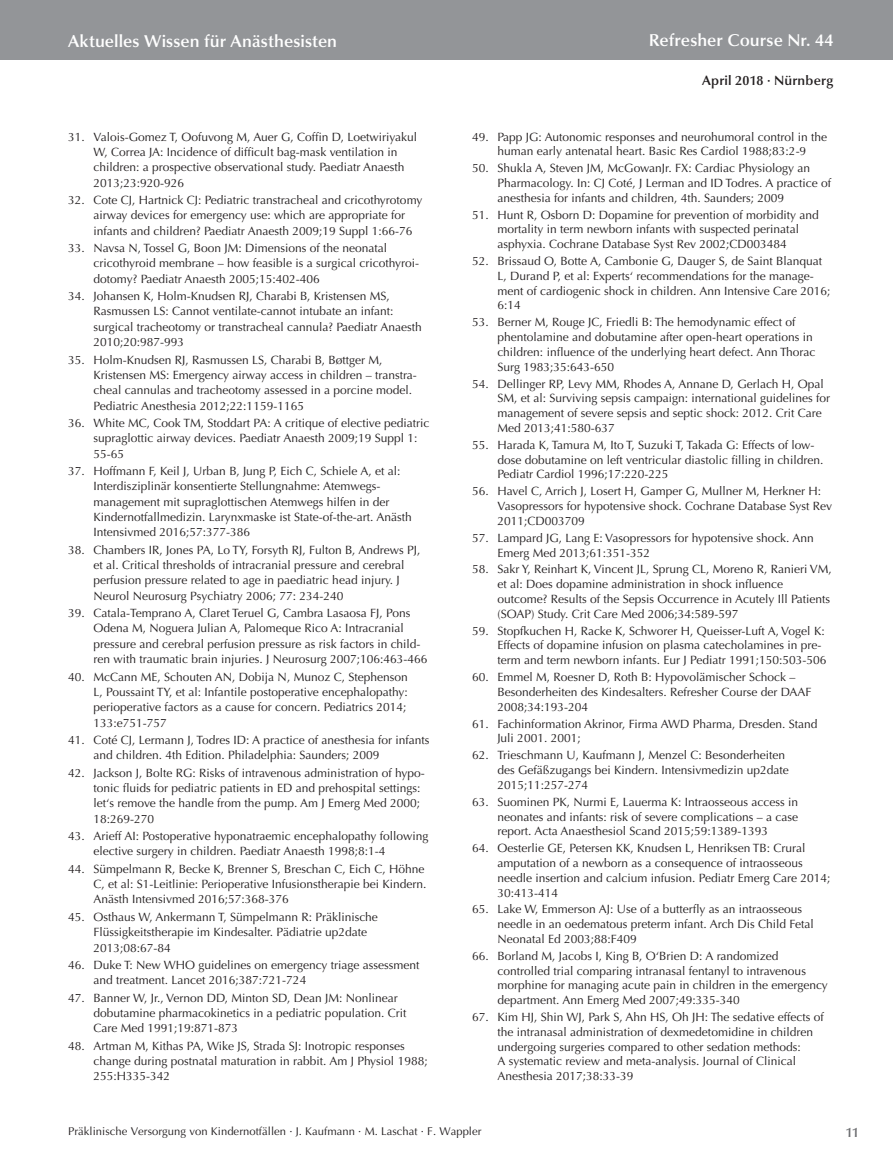
<style>
.page{position:relative;width:893px;height:1174px;background:#fff}
.page>*{position:absolute;margin:0;border:0;box-sizing:border-box;transform-origin:0 0}
.t1{font:600 17.25px "Optima";letter-spacing:.005em;color:#fff}
.t2{font:600 13.5px "Optima";letter-spacing:.01em;color:#231f20}
.t3{font:600 13.5px "Optima";color:#6c6d70}
.t4{font:12px/14.7px "Optima";color:#231f20}
.t5{font:11.25px "Optima";letter-spacing:.005em;color:#231f20}
</style>
<div class="page">
<div style="left:0;top:0;width:893px;height:60px;background:#939598"></div>
<h1 class="t1" style="left:68px;top:31px;width:271px">Aktuelles Wissen für Anästhesisten</h1>
<p class="t4" style="left:94px;top:129px;width:325px;line-height:15.3px;text-indent:-26px">31. Valois-Gomez T, Oofuvong M, Auer G, Coffin D, Loetwiriyakul W, Correa JA: Incidence of difficult bag-mask ventilation in children: a prospective observational study. Paediatr Anaesth 2013;23:920-926</p>
<p class="t4" style="left:94px;top:192px;width:330px;line-height:15.3px;text-indent:-26px">32. Cote CJ, Hartnick CJ: Pediatric transtracheal and cricothyrotomy airway devices for emergency use: which are appropriate for infants and children? Paediatr Anaesth 2009;19 Suppl 1:66-76</p>
<p class="t4" style="left:94px;top:240px;width:327px;line-height:15.3px;text-indent:-26px">33. Navsa N, Tossel G, Boon JM: Dimensions of the neonatal cricothyroid membrane – how feasible is a surgical cricothyroi&shy;dotomy? Paediatr Anaesth 2005;15:402-406</p>
<p class="t4" style="left:94px;top:289px;width:330px;line-height:15.3px;text-indent:-26px">34. Johansen K, Holm-Knudsen RJ, Charabi B, Kristensen MS, Rasmussen LS: Cannot ventilate-cannot intubate an infant: surgical tracheotomy or transtracheal cannula? Paediatr Anaesth 2010;20:987-993</p>
<p class="t4" style="left:94px;top:352px;width:325px;line-height:15.3px;text-indent:-26px">35. Holm-Knudsen RJ, Rasmussen LS, Charabi B, Bøttger M, Kristensen MS: Emergency airway access in children – transtra&shy;cheal cannulas and tracheotomy assessed in a porcine model.<br>Pediatric Anesthesia 2012;22:1159-1165</p>
<p class="t4" style="left:94px;top:415px;width:337px;line-height:15.3px;text-indent:-26px">36. White MC, Cook TM, Stoddart PA: A critique of elective pediatric supraglottic airway devices. Paediatr Anaesth 2009;19 Suppl 1:<br>55-65</p>
<p class="t4" style="left:94px;top:463px;width:320px;line-height:15.3px;text-indent:-26px">37. Hoffmann F, Keil J, Urban B, Jung P, Eich C, Schiele A, et al:<br>Interdisziplinär konsentierte Stellungnahme: Atemwegs&shy;management mit supraglottischen Atemwegs hilfen in der Kindernotfallmedizin. Larynxmaske ist State-of-the-art. Anästh Intensivmed 2016;57:377-386</p>
<p class="t4" style="left:94px;top:542px;width:328px;line-height:15.3px;text-indent:-26px">38. Chambers IR, Jones PA, Lo TY, Forsyth RJ, Fulton B, Andrews PJ, et al. Critical thresholds of intracranial pressure and cerebral perfusion pressure related to age in paediatric head injury. J Neurol Neurosurg Psychiatry 2006; 77: 234-240</p>
<p class="t4" style="left:94px;top:605px;width:335px;line-height:15.3px;text-indent:-26px">39. Catala-Temprano A, Claret Teruel G, Cambra Lasaosa FJ, Pons Odena M, Noguera Julian A, Palomeque Rico A: Intracranial pressure and cerebral perfusion pressure as risk factors in child&shy;ren with traumatic brain injuries. J Neurosurg 2007;106:463-466</p>
<p class="t4" style="left:94px;top:669px;width:316px;line-height:15.3px;text-align:justify;text-indent:-26px">40. McCann ME, Schouten AN, Dobija N, Munoz C, Stephenson L, Poussaint TY, et al: Infantile postoperative encephalopathy: perioperative factors as a cause for concern. Pediatrics 2014; 133:e751-757</p>
<p class="t4" style="left:94px;top:732px;width:337px;line-height:15.3px;text-indent:-26px">41. Coté CJ, Lermann J, Todres ID: A practice of anesthesia for infants and children. 4th Edition. Philadelphia: Saunders; 2009</p>
<p class="t4" style="left:94px;top:765px;width:333px;line-height:15.3px;text-indent:-26px">42. Jackson J, Bolte RG: Risks of intravenous administration of hypo&shy;tonic fluids for pediatric patients in ED and prehospital settings: let‘s remove the handle from the pump. Am J Emerg Med 2000; 18:269-270</p>
<p class="t4" style="left:94px;top:828px;width:336px;line-height:15.3px;text-indent:-26px">43. Arieff AI: Postoperative hyponatraemic encephalopathy following elective surgery in children. Paediatr Anaesth 1998;8:1-4</p>
<p class="t4" style="left:94px;top:861px;width:334px;line-height:15.3px;text-indent:-26px">44. Sümpelmann R, Becke K, Brenner S, Breschan C, Eich C, Höhne<br>C, et al: S1-Leitlinie: Perioperative Infusionstherapie bei Kindern.<br>Anästh Intensivmed 2016;57:368-376</p>
<p class="t4" style="left:94px;top:909px;width:286px;line-height:15.3px;text-indent:-26px">45. Osthaus W, Ankermann T, Sümpelmann R: Präklinische<br>Flüssigkeitstherapie im Kindesalter. Pädiatrie up2date<br>2013;08:67-84</p>
<p class="t4" style="left:94px;top:957px;width:328px;line-height:15.3px;text-indent:-26px">46. Duke T: New WHO guidelines on emergency triage assessment and treatment. Lancet 2016;387:721-724</p>
<p class="t4" style="left:94px;top:990px;width:314px;line-height:15.3px;text-indent:-26px">47. Banner W, Jr., Vernon DD, Minton SD, Dean JM: Nonlinear dobutamine pharmacokinetics in a pediatric population. Crit<br>Care Med 1991;19:871-873</p>
<p class="t4" style="left:94px;top:1038px;width:336px;line-height:15.3px;text-indent:-26px">48. Artman M, Kithas PA, Wike JS, Strada SJ: Inotropic responses change during postnatal maturation in rabbit. Am J Physiol 1988;<br>255:H335-342</p>
<h1 class="t1" style="left:649px;top:30px;width:186px">Refresher Course Nr. 44</h1>
<p class="t2" style="left:702px;top:73px;width:133px">April 2018 · Nürnberg</p>
<p class="t4" style="left:472px;top:129px;width:357px;text-align:center">49. Papp JG: Autonomic responses and neurohumoral control in the human early antenatal heart. Basic Res Cardiol 1988;83:2-9</p>
<p class="t4" style="left:497px;top:161px;width:335px;text-indent:-26px">50. Shukla A, Steven JM, McGowanJr. FX: Cardiac Physiology an<br>Pharmacology. In: CJ Coté, J Lerman and ID Todres. A practice of anesthesia for infants and children, 4th. Saunders; 2009</p>
<p class="t4" style="left:472px;top:207px;width:348px;text-align:center">51. Hunt R, Osborn D: Dopamine for prevention of morbidity and mortality in term newborn infants with suspected perinatal asphyxia. Cochrane Database Syst Rev 2002;CD003484</p>
<p class="t4" style="left:497px;top:254px;width:334px;text-indent:-26px">52. Brissaud O, Botte A, Cambonie G, Dauger S, de Saint Blanquat L, Durand P, et al: Experts‘ recommendations for the manage&shy;ment of cardiogenic shock in children. Ann Intensive Care 2016; 6:14</p>
<p class="t4" style="left:497px;top:315px;width:319px;text-indent:-26px">53. Berner M, Rouge JC, Friedli B: The hemodynamic effect of phentolamine and dobutamine after open-heart operations in children: influence of the underlying heart defect. Ann Thorac Surg 1983;35:643-650</p>
<p class="t4" style="left:497px;top:376px;width:334px;text-indent:-26px">54. Dellinger RP, Levy MM, Rhodes A, Annane D, Gerlach H, Opal SM, et al: Surviving sepsis campaign: international guidelines for management of severe sepsis and septic shock: 2012. Crit Care Med 2013;41:580-637</p>
<p class="t4" style="left:497px;top:437px;width:327px;text-indent:-26px">55. Harada K, Tamura M, Ito T, Suzuki T, Takada G: Effects of low&shy;dose dobutamine on left ventricular diastolic filling in children.<br>Pediatr Cardiol 1996;17:220-225</p>
<p class="t4" style="left:497px;top:484px;width:336px;text-indent:-26px">56. Havel C, Arrich J, Losert H, Gamper G, Mullner M, Herkner H:<br>Vasopressors for hypotensive shock. Cochrane Database Syst Rev<br>2011;CD003709</p>
<p class="t4" style="left:497px;top:530px;width:318px;text-indent:-26px">57. Lampard JG, Lang E: Vasopressors for hypotensive shock. Ann<br>Emerg Med 2013;61:351-352</p>
<p class="t4" style="left:497px;top:562px;width:336px;text-indent:-26px">58. Sakr Y, Reinhart K, Vincent JL, Sprung CL, Moreno R, Ranieri VM, et al: Does dopamine administration in shock influence outcome? Results of the Sepsis Occurrence in Acutely Ill Patients (SOAP) Study. Crit Care Med 2006;34:589-597</p>
<p class="t4" style="left:497px;top:623px;width:330px;text-indent:-26px">59. Stopfkuchen H, Racke K, Schworer H, Queisser-Luft A, Vogel K:<br>Effects of dopamine infusion on plasma catecholamines in pre&shy;term and term newborn infants. Eur J Pediatr 1991;150:503-506</p>
<p class="t4" style="left:497px;top:670px;width:316px;text-indent:-26px">60. Emmel M, Roesner D, Roth B: Hypovolämischer Schock –<br>Besonderheiten des Kindesalters. Refresher Course der DAAF<br>2008;34:193-204</p>
<p class="t4" style="left:497px;top:716px;width:322px;text-indent:-26px">61. Fachinformation Akrinor, Firma AWD Pharma, Dresden. Stand<br>Juli 2001. 2001;</p>
<p class="t4" style="left:497px;top:748px;width:293px;text-indent:-26px">62. Trieschmann U, Kaufmann J, Menzel C: Besonderheiten des Gefäßzugangs bei Kindern. Intensivmedizin up2date<br>2015;11:257-274</p>
<p class="t4" style="left:497px;top:794px;width:302px;text-align:justify;text-indent:-26px">63. Suominen PK, Nurmi E, Lauerma K: Intraosseous access in neonates and infants: risk of severe complications – a case report. Acta Anaesthesiol Scand 2015;59:1389-1393</p>
<p class="t4" style="left:497px;top:841px;width:334px;text-indent:-26px">64. Oesterlie GE, Petersen KK, Knudsen L, Henriksen TB: Crural amputation of a newborn as a consequence of intraosseous needle insertion and calcium infusion. Pediatr Emerg Care 2014; 30:413-414</p>
<p class="t4" style="left:497px;top:902px;width:318px;text-indent:-26px">65. Lake W, Emmerson AJ: Use of a butterfly as an intraosseous needle in an oedematous preterm infant. Arch Dis Child Fetal<br>Neonatal Ed 2003;88:F409</p>
<p class="t4" style="left:497px;top:948px;width:332px;text-indent:-26px">66. Borland M, Jacobs I, King B, O‘Brien D: A randomized controlled trial comparing intranasal fentanyl to intravenous morphine for managing acute pain in children in the emergency department. Ann Emerg Med 2007;49:335-340</p>
<p class="t4" style="left:497px;top:1009px;width:328px;text-indent:-26px">67. Kim HJ, Shin WJ, Park S, Ahn HS, Oh JH: The sedative effects of the intranasal administration of dexmedetomidine in children undergoing surgeries compared to other sedation methods:<br>A systematic review and meta-analysis. Journal of Clinical Anesthesia 2017;38:33-39</p>
<p class="t5" style="left:68px;top:1125px;width:415px">Präklinische Versorgung von Kindernotfällen · J. Kaufmann · M. Laschat · F. Wappler</p>
<p class="t3" style="left:845px;top:1124px;width:15px">11</p>
</div>
